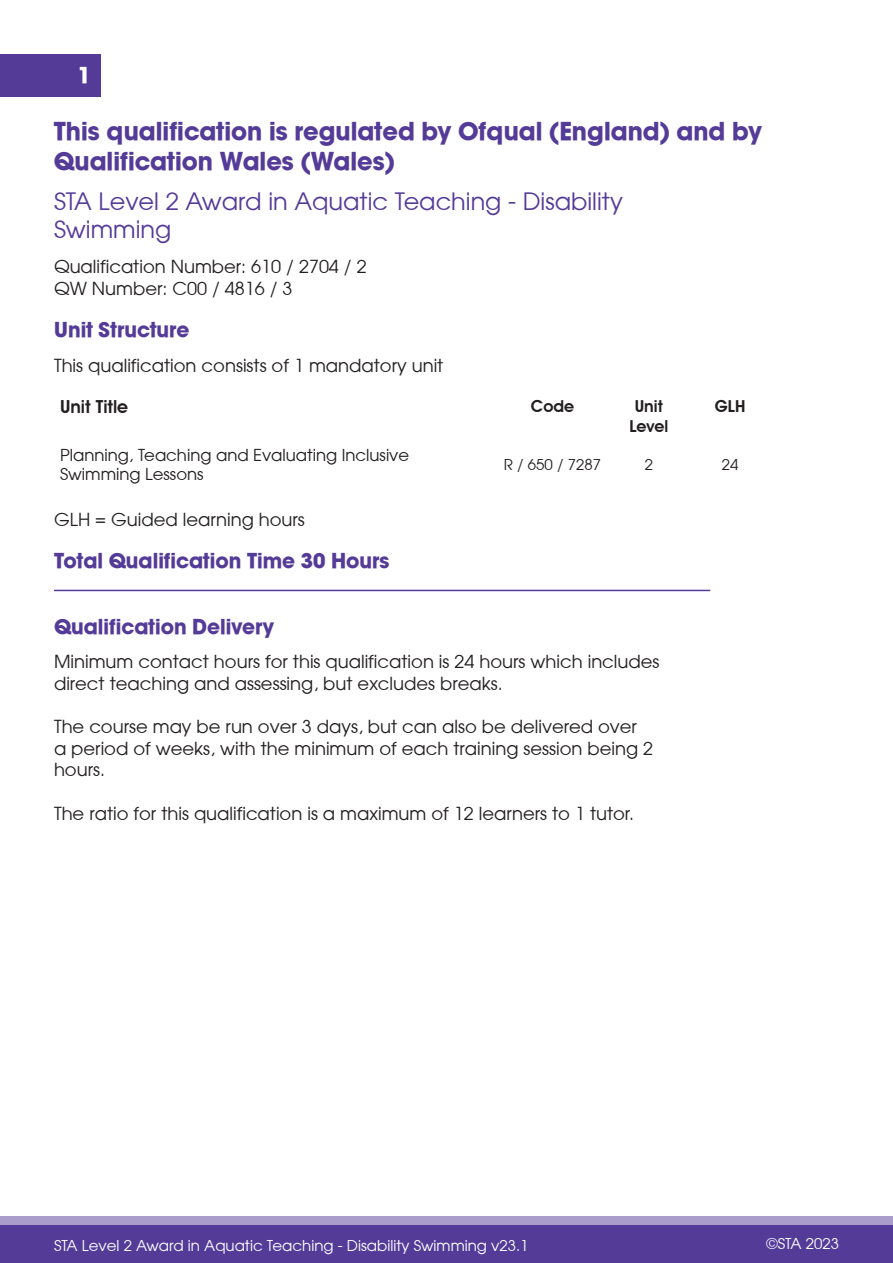
<style>
.page{position:relative;width:893px;height:1263px;background:#fff}
.page>*{position:absolute;margin:0;border:0;box-sizing:border-box;transform-origin:0 0}
.t1{font:27px/30px "Avant Garde Md ITCTT Bold";color:#543b98}
.t2{font:24px "Avant Garde";color:#543b98}
.t3{font:24px "Avant Garde Md ITCTT Bold";color:#fff}
.t4{font:22.5px "Avant Garde Md ITCTT Bold";color:#543b98}
.t5{font:18px/21.6px "Avant Garde";color:#231f20}
.t6{font:600 18px "Avant Garde IT Cby BT";color:#231f20}
.t7{font:16.5px "Avant Garde";color:#231f20}
.t8{font:600 16.5px/19.8px "Avant Garde IT Cby BT";color:#231f20;text-align:center}
.t9{font:15px "Avant Garde";color:#fff}
.t10{font:15px "Avant Garde";color:#231f20}
</style>
<div class="page">
<div style="left:0;top:1216px;width:893px;height:38px;background:#aa9dcc"></div>
<div style="left:0;top:54px;width:101px;height:42px;background:#543b98"></div>
<div style="left:0;top:1225px;width:893px;height:38px;background:#543b98"></div>
<hr style="left:54px;top:590px;width:656px;height:1px;background:#543b98">
<h2 class="t3" style="left:78px;top:61px;width:15px">1</h2>
<p class="t1" style="left:54px;top:116px;width:709px">This qualification is regulated by Ofqual (England) and by<br>Qualification Wales (Wales)</p>
<p class="t2" style="left:54px;top:186px;width:570px">STA Level 2 Award in Aquatic Teaching - Disability</p>
<p class="t2" style="left:54px;top:215px;width:119px">Swimming</p>
<p class="t5" style="left:54px;top:255px;width:314px">Qualification Number: 610 / 2704 / 2</p>
<p class="t5" style="left:54px;top:277px;width:240px">QW Number: C00 / 4816 / 3</p>
<p class="t4" style="left:54px;top:316px;width:137px">Unit Structure</p>
<p class="t5" style="left:54px;top:354px;width:391px">This qualification consists of 1 mandatory unit</p>
<p class="t6" style="left:60px;top:396px;width:70px">Unit Title</p>
<p class="t8" style="left:531px;top:396px;width:45px">Code</p>
<p class="t8" style="left:629px;top:396px;width:40px">Unit<br>Level</p>
<p class="t8" style="left:715px;top:396px;width:32px">GLH</p>
<p class="t7" style="left:60px;top:444px;width:351px">Planning, Teaching and Evaluating Inclusive</p>
<p class="t7" style="left:60px;top:464px;width:145px">Swimming Lessons</p>
<p class="t10" style="left:504px;top:455px;width:99px">R / 650 / 7287</p>
<p class="t10" style="left:645px;top:455px;width:10px">2</p>
<p class="t10" style="left:722px;top:455px;width:18px">24</p>
<p class="t5" style="left:54px;top:508px;width:252px">GLH = Guided learning hours</p>
<p class="t4" style="left:54px;top:547px;width:337px">Total Qualification Time 30 Hours</p>
<p class="t4" style="left:54px;top:612px;width:221px">Qualification Delivery</p>
<p class="t5" style="left:54px;top:651px;width:607px">Minimum contact hours for this qualification is 24 hours which includes direct teaching and assessing, but excludes breaks.</p>
<p class="t5" style="left:54px;top:715px;width:601px">The course may be run over 3 days, but can also be delivered over a period of weeks, with the minimum of each training session being 2 hours.</p>
<p class="t5" style="left:54px;top:802px;width:582px">The ratio for this qualification is a maximum of 12 learners to 1 tutor.</p>
<p class="t9" style="left:54px;top:1236px;width:476px">STA Level 2 Award in Aquatic Teaching - Disability Swimming v23.1</p>
<p class="t9" style="left:767px;top:1234px;width:74px">©STA 2023</p>
</div>
